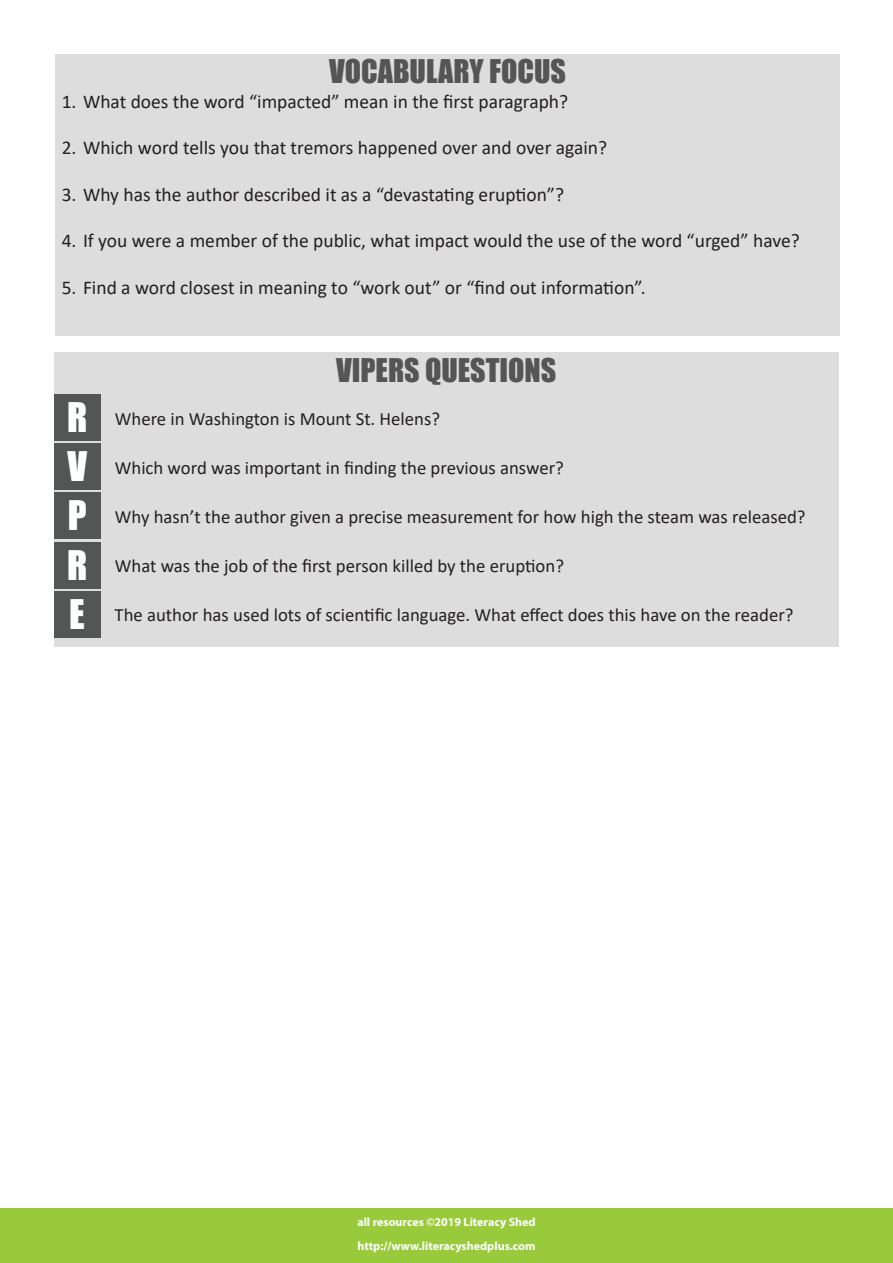
<style>
.page{position:relative;width:893px;height:1263px;background:#fff}
.page>*{position:absolute;margin:0;border:0;box-sizing:border-box;transform-origin:0 0}
.t1{font:30px "Impact";color:#545554}
.t2{font:19.5px "Calibri";color:#231f20}
.t3{font:18.75px "Calibri";color:#231f20}
.t4{font:700 12px/24px "Myriad Pro";color:#fff}
.s1{font-family:"Impact";font-size:37.5px;color:#fff}
</style>
<div class="page">
<div style="left:0;top:1209px;width:893px;height:54px;background:#99ca3b"></div>
<div style="left:55px;top:54px;width:785px;height:282px;background:#ddddde"></div>
<div style="left:54px;top:352px;width:785px;height:294px;background:#ddddde"></div>
<div style="left:54px;top:394px;width:47px;height:47px;background:#545555"></div>
<div style="left:54px;top:443px;width:47px;height:47px;background:#545555"></div>
<div style="left:54px;top:492px;width:47px;height:47px;background:#545555"></div>
<div style="left:54px;top:542px;width:47px;height:46px;background:#545555"></div>
<div style="left:54px;top:591px;width:47px;height:46px;background:#545555"></div>
<h1 class="t1" style="left:329px;top:48px;width:238px">VOCABULARY FOCUS</h1>
<p class="t2" style="left:62px;top:88px;width:508px">1. What does the word “impacted” mean in the first paragraph?</p>
<p class="t2" style="left:62px;top:134px;width:547px">2. Which word tells you that tremors happened over and over again?</p>
<p class="t2" style="left:62px;top:181px;width:504px">3. Why has the author described it as a “devastating eruption”?</p>
<p class="t2" style="left:62px;top:227px;width:739px">4. If you were a member of the public, what impact would the use of the word “urged” have?</p>
<p class="t2" style="left:62px;top:274px;width:586px">5. Find a word closest in meaning to “work out” or “find out information”.</p>
<h1 class="t1" style="left:336px;top:347px;width:222px">VIPERS QUESTIONS</h1>
<p class="t3" style="left:67px;top:405px;width:374px"><span class="s1">R</span> Where in Washington is Mount St. Helens?</p>
<p class="t3" style="left:67px;top:454px;width:498px"><span class="s1">V</span> Which word was important in finding the previous answer?</p>
<p class="t3" style="left:68px;top:504px;width:739px"><span class="s1">P</span> Why hasn’t the author given a precise measurement for how high the steam was released?</p>
<p class="t3" style="left:67px;top:553px;width:498px"><span class="s1">R</span> What was the job of the first person killed by the eruption?</p>
<p class="t3" style="left:69px;top:602px;width:726px"><span class="s1">E</span> The author has used lots of scientific language. What effect does this have on the reader?</p>
<p class="t4" style="left:357px;top:1209px;width:180px">all resources ©2019 Literacy Shed http://www.literacyshedplus.com</p>
</div>
